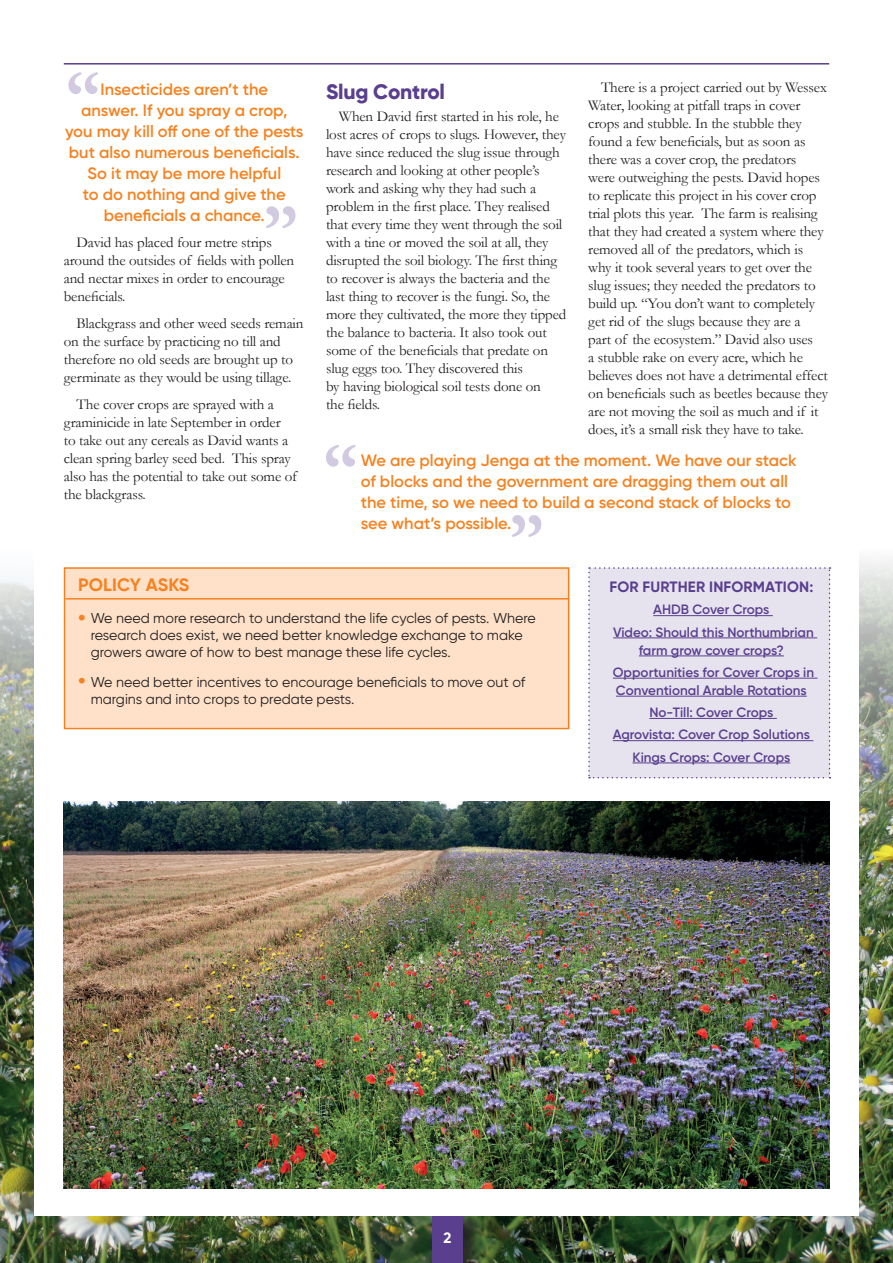
<style>
.page{position:relative;width:893px;height:1263px;background:#fff}
.page>*{position:absolute;margin:0;border:0;box-sizing:border-box;transform-origin:0 0}
.t1{font:800 21px "Gilroy";letter-spacing:-.01em;color:#593f8e}
.t2{font:700 18px "Gilroy";letter-spacing:.005em;color:#f58220}
.t3{font:600 16.5px/21px "Gilroy";color:#f58220;text-align:center}
.t4{font:15px/18px "Garamond";letter-spacing:-.01em;color:#231f20}
.t5{font:700 15px "Gilroy";letter-spacing:.01em;color:#593f8e}
.t6{font:700 15px "Gilroy";color:#fff}
.t7{font:14.25px/17.1px "Gilroy";color:#231f20}
.t8{font:600 13.5px/22.2px "Gilroy";color:#593f8e;text-align:center}
.s1{font-weight:700;font-size:21px;color:#f58220}
</style>
<div class="page">
<img style="left:0;top:560px;width:893px;height:703px">
<div style="left:434px;top:1212px;width:48px;height:51px;background:#231f20;opacity:.75"></div>
<div style="left:432px;top:1209px;width:31px;height:54px;background:#593f8e"></div>
<hr style="left:64px;top:63px;width:765px;height:2px;background:#593f8e">
<div style="left:34px;top:102px;width:825px;height:1114px;background:#fff"></div>
<svg style="left:68px;top:72px;width:30px;height:22px"></svg>
<svg style="left:326px;top:445px;width:30px;height:22px"></svg>
<svg style="left:512px;top:515px;width:29px;height:22px"></svg>
<div style="left:65px;top:568px;width:504px;height:160px;background:#fee1c8"></div>
<hr style="left:65px;top:598px;width:503px;height:1px;background:#f58220">
<div style="left:64px;top:567px;width:505px;height:162px;border:2px solid #f58220"></div>
<svg style="left:588px;top:567px;width:242px;height:211px;background:#e2deeb"></svg>
<svg style="left:266px;top:206px;width:29px;height:22px"></svg>
<img style="left:64px;top:801px;width:765px;height:387px">
<p class="t3" style="left:65px;top:79px;width:240px">Insecticides aren’t the<br>answer. If you spray a crop,<br>you may kill off one of the pests but also numerous beneficials.<br>So it may be more helpful<br>to do nothing and give the beneficials a chance.</p>
<p class="t4" style="left:64px;top:233px;width:232px;text-indent:13px">David has placed four metre strips around the outsides of fields with pollen and nectar mixes in order to encourage beneficials.</p>
<p class="t4" style="left:64px;top:314px;width:241px;text-indent:13px">Blackgrass and other weed seeds remain on the surface by practicing no till and therefore no old seeds are brought up to germinate as they would be using tillage.</p>
<p class="t4" style="left:64px;top:394px;width:235px;text-indent:13px">The cover crops are sprayed with a graminicide in late September in order<br>to take out any cereals as David wants a clean spring barley seed bed. This spray also has the potential to take out some of the blackgrass.</p>
<h1 class="t1" style="left:326px;top:78px;width:121px">Slug Control</h1>
<p class="t4" style="left:326px;top:107px;width:242px;text-indent:13px">When David first started in his role, he lost acres of crops to slugs. However, they have since reduced the slug issue through research and looking at other people’s work and asking why they had such a problem in the first place. They realised that every time they went through the soil with a tine or moved the soil at all, they disrupted the soil biology. The first thing to recover is always the bacteria and the last thing to recover is the fungi. So, the more they cultivated, the more they tipped the balance to bacteria. It also took out some of the beneficials that predate on slug eggs too. They discovered this<br>by having biological soil tests done on<br>the fields.</p>
<p class="t4" style="left:588px;top:77px;width:241px;text-indent:13px">There is a project carried out by Wessex Water, looking at pitfall traps in cover crops and stubble. In the stubble they found a few beneficials, but as soon as there was a cover crop, the predators<br>were outweighing the pests. David hopes to replicate this project in his cover crop trial plots this year. The farm is realising that they had created a system where they removed all of the predators, which is why it took several years to get over the slug issues; they needed the predators to build up. “You don’t want to completely get rid of the slugs because they are a<br>part of the ecosystem.” David also uses<br>a stubble rake on every acre, which he believes does not have a detrimental effect on beneficials such as beetles because they are not moving the soil as much and if it does, it’s a small risk they have to take.</p>
<p class="t3" style="left:361px;top:449px;width:437px;text-align:left">We are playing Jenga at the moment. We have our stack of blocks and the government are dragging them out all the time, so we need to build a second stack of blocks to see what’s possible.</p>
<p class="t2" style="left:78px;top:573px;width:113px">POLICY ASKS</p>
<p class="t7" style="left:91px;top:610px;width:446px;text-indent:-13px"><span class="s1">•</span> We need more research to understand the life cycles of pests. Where research does exist, we need better knowledge exchange to make growers aware of how to best manage these life cycles.</p>
<p class="t7" style="left:91px;top:673px;width:436px;text-indent:-13px"><span class="s1">•</span> We need better incentives to encourage beneficials to move out of margins and into crops to predate pests.</p>
<p class="t5" style="left:609px;top:577px;width:205px">FOR FURTHER INFORMATION:</p>
<p class="t8" style="left:613px;top:598px;width:202px">AHDB Cover Crops<br>Video: Should this Northumbrian</p>
<p class="t8" style="left:613px;top:639px;width:203px">farm grow cover crops?<br>Opportunities for Cover Crops in</p>
<p class="t8" style="left:613px;top:679px;width:199px">Conventional Arable Rotations<br>No-Till: Cover Crops<br>Agrovista: Cover Crop Solutions<br>Kings Crops: Cover Crops</p>
<p class="t6" style="left:443px;top:1228px;width:9px">2</p>
</div>
